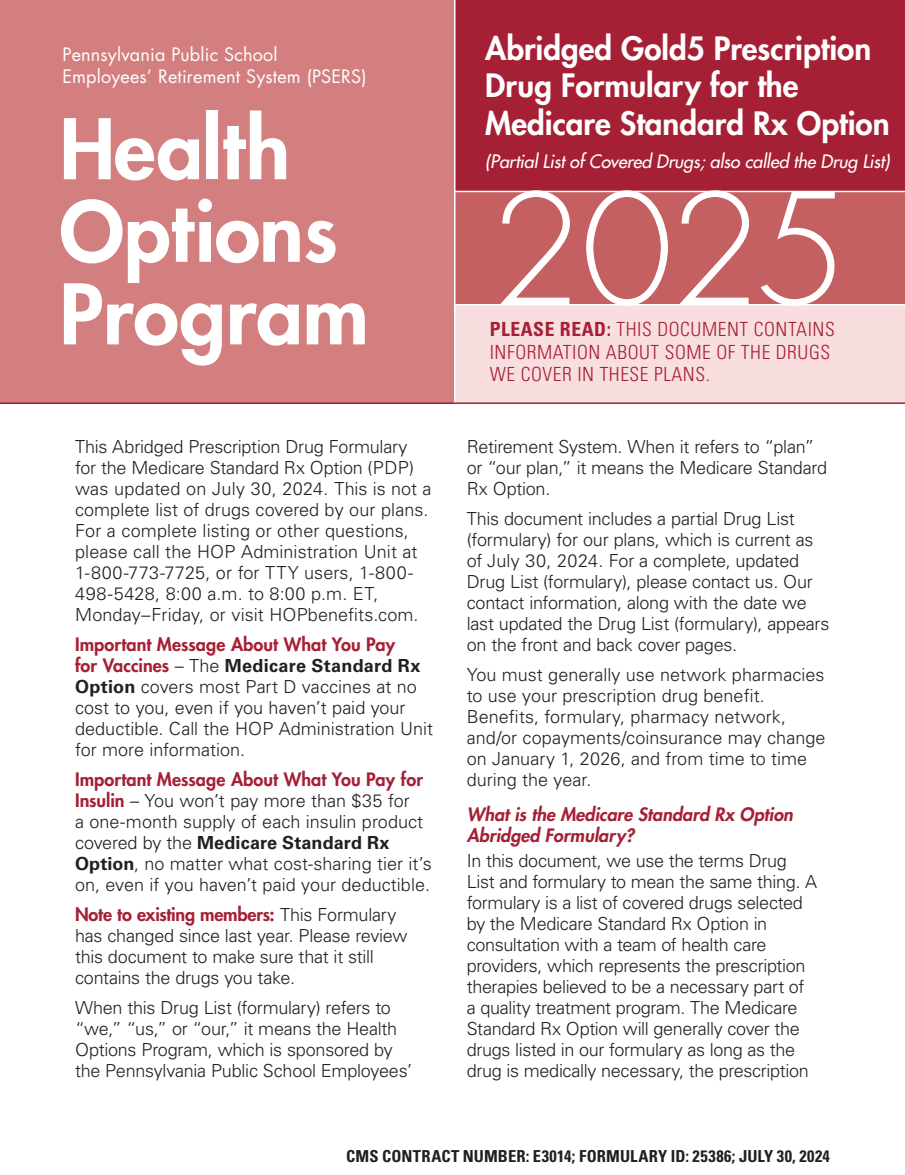
<style>
.page{position:relative;width:905px;height:1175px;background:#fff}
.page>*{position:absolute;margin:0;border:0;box-sizing:border-box;transform-origin:0 0}
.CK_A_head{font:300 149.25px "Futura Std";color:#fff}
.t1{font:800 81px/82.5px "Futura Std";color:#fff}
.AHead_1nest{font:800 31.35px/37.5px "Futura Std";color:#fff}
.intro_text{font:300 condensed 19.5px/22.5px "Univers LT Std";letter-spacing:.03em;color:#a62035}
.CK_Body{font:300 18px/21px "Univers LT Std";letter-spacing:-.01em;color:#231f20}
.t2{font:18px/22.5px "Futura Std";letter-spacing:.01em;color:#fff}
.CK_B_head{font:italic 800 18px/21px "Futura Std";color:#a62035}
.AHead_1nest-2{font:italic 500 18px "Futura Std";letter-spacing:-.01em;color:#fff}
.CK_Body-2{font:700 condensed 16.5px "Univers LT Std";letter-spacing:.01em;color:#231f20}
.s1{font-family:"Futura Std";font-weight:800;color:#a62035}
.s2{font-weight:700}
</style>
<div class="page">
<div style="left:454px;top:190px;width:450px;height:115px;background:#c45f62"></div>
<div style="left:454px;top:305px;width:450px;height:98px;background:#f8dede"></div>
<div style="left:0;top:0;width:454px;height:403px;background:#d37f7f"></div>
<div style="left:455px;top:0;width:449px;height:190px;background:#a62035"></div>
<hr style="left:454px;top:0;width:1px;height:403px;background:#fff">
<hr style="left:454px;top:191px;width:450px;height:1px;background:#fff">
<hr style="left:455px;top:304px;width:449px;height:1px;background:#fff">
<hr style="left:0;top:402px;width:904px;height:2px;background:#a62035">
<p class="t2" style="left:62px;top:43px;width:306px">Pennsylvania Public School<br>Employees’ Retirement System (PSERS)</p>
<p class="t1" style="left:59px;top:108px;width:311px">Health<br>Options<br>Program</p>
<p class="CK_Body" style="left:75px;top:436px;width:358px">This Abridged Prescription Drug Formulary for the Medicare Standard Rx Option (PDP) was updated on July 30, 2024. This is not a complete list of drugs covered by our plans.<br>For a complete listing or other questions, please call the HOP Administration Unit at 1-800-773-7725, or for TTY users, 1-800- 498-5428, 8:00 a.m. to 8:00 p.m. ET, Monday–Friday, or visit HOPbenefits.com.</p>
<p class="CK_Body" style="left:75px;top:634px;width:359px"><span class="s1">Important Message About What You Pay<br>for Vaccines</span> – The <span class="s2">Medicare Standard Rx Option</span> covers most Part D vaccines at no cost to you, even if you haven’t paid your deductible. Call the HOP Administration Unit for more information.</p>
<p class="CK_Body" style="left:75px;top:769px;width:358px"><span class="s1">Important Message About What You Pay for Insulin</span> – You won’t pay more than $35 for<br>a one-month supply of each insulin product covered by the <span class="s2">Medicare Standard Rx Option</span>, no matter what cost-sharing tier it’s on, even if you haven’t paid your deductible.</p>
<p class="CK_Body" style="left:75px;top:904px;width:334px"><span class="s1">Note to existing members:</span> This Formulary has changed since last year. Please review this document to make sure that it still contains the drugs you take.</p>
<p class="CK_Body" style="left:75px;top:997px;width:338px">When this Drug List (formulary) refers to “we,” “us,” or “our,” it means the Health Options Program, which is sponsored by the Pennsylvania Public School Employees’</p>
<h1 class="AHead_1nest" style="left:485px;top:29px;width:406px">Abridged Gold5 Prescription<br>Drug Formulary for the<br>Medicare Standard Rx Option</h1>
<h1 class="AHead_1nest-2" style="left:485px;top:150px;width:406px">(Partial List of Covered Drugs; also called the Drug List)</h1>
<h1 class="CK_A_head" style="left:489px;top:159px;width:360px">2025</h1>
<p class="intro_text" style="left:489px;top:318px;width:346px"><span class="s2">PLEASE READ:</span> THIS DOCUMENT CONTAINS<br>INFORMATION ABOUT SOME OF THE DRUGS<br>WE COVER IN THESE PLANS.</p>
<p class="CK_Body" style="left:467px;top:436px;width:362px">Retirement System. When it refers to “plan” or “our plan,” it means the Medicare Standard<br>Rx Option.</p>
<p class="CK_Body" style="left:467px;top:508px;width:364px">This document includes a partial Drug List (formulary) for our plans, which is current as of July 30, 2024. For a complete, updated Drug List (formulary), please contact us. Our contact information, along with the date we last updated the Drug List (formulary), appears on the front and back cover pages.</p>
<p class="CK_Body" style="left:467px;top:664px;width:360px">You must generally use network pharmacies to use your prescription drug benefit.<br>Benefits, formulary, pharmacy network, and/or copayments/coinsurance may change on January 1, 2026, and from time to time during the year.</p>
<h2 class="CK_B_head" style="left:467px;top:804px;width:328px">What is the Medicare Standard Rx Option<br>Abridged Formulary?</h2>
<p class="CK_Body" style="left:467px;top:850px;width:352px">In this document, we use the terms Drug List and formulary to mean the same thing. A formulary is a list of covered drugs selected by the Medicare Standard Rx Option in consultation with a team of health care providers, which represents the prescription therapies believed to be a necessary part of a quality treatment program. The Medicare Standard Rx Option will generally cover the drugs listed in our formulary as long as the drug is medically necessary, the prescription</p>
<p class="CK_Body-2" style="left:346px;top:1145px;width:485px">CMS CONTRACT NUMBER: E3014; FORMULARY ID: 25386; JULY 30, 2024</p>
</div>
